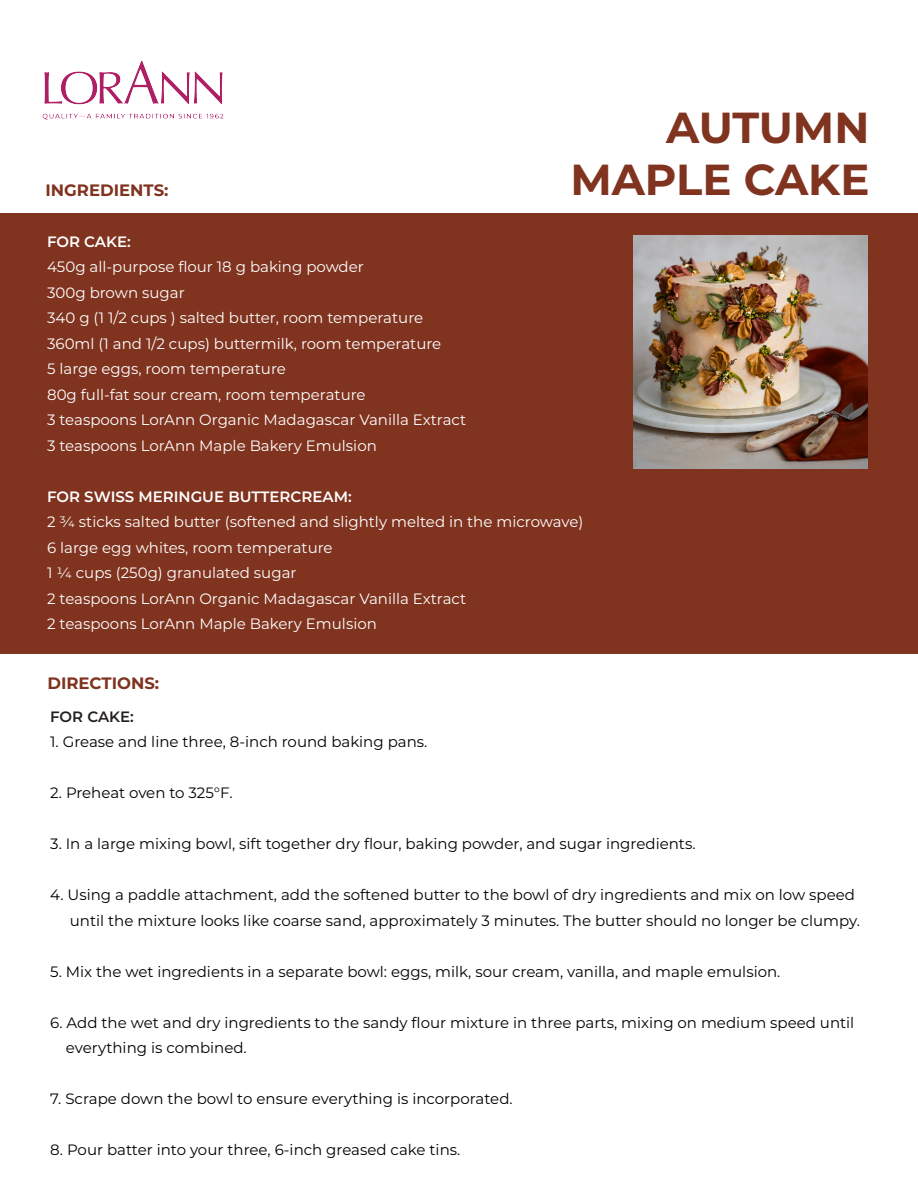
<style>
.page{position:relative;width:918px;height:1188px;background:#fff}
.page>*{position:absolute;margin:0;border:0;box-sizing:border-box;transform-origin:0 0}
.t1{font:700 43.35px/52.1px "Montserrat";color:#80331f;text-align:right}
.t2{font:700 16.5px "Montserrat";color:#80331f}
.t3{font:15px/25.5px "Montserrat";color:#000}
.t4{font:15px/25.5px "Montserrat";color:#fff}
.t5{font:600 15px "Montserrat";color:#fff}
.t6{font:600 15px "Montserrat";color:#231f20}
</style>
<div class="page">
<div style="left:0;top:213px;width:918px;height:441px;background:#80331f"></div>
<img style="left:42px;top:60px;width:182px;height:60px">
<img style="left:634px;top:235px;width:233px;height:234px">
<p class="t2" style="left:46px;top:178px;width:124px">INGREDIENTS:</p>
<h1 class="t1" style="left:570px;top:100px;width:301px">AUTUMN<br>MAPLE CAKE</h1>
<p class="t5" style="left:47px;top:231px;width:85px">FOR CAKE:</p>
<p class="t4" style="left:47px;top:254px;width:421px">450g all-purpose flour 18 g baking powder<br>300g brown sugar<br>340 g (1 1/2 cups ) salted butter, room temperature 360ml (1 and 1/2 cups) buttermilk, room temperature<br>5 large eggs, room temperature<br>80g full-fat sour cream, room temperature<br>3 teaspoons LorAnn Organic Madagascar Vanilla Extract 3 teaspoons LorAnn Maple Bakery Emulsion</p>
<p class="t5" style="left:47px;top:486px;width:306px">FOR SWISS MERINGUE BUTTERCREAM:</p>
<p class="t4" style="left:47px;top:509px;width:538px">2 ¾ sticks salted butter (softened and slightly melted in the microwave)<br>6 large egg whites, room temperature<br>1 ¼ cups (250g) granulated sugar<br>2 teaspoons LorAnn Organic Madagascar Vanilla Extract<br>2 teaspoons LorAnn Maple Bakery Emulsion</p>
<p class="t2" style="left:47px;top:671px;width:113px">DIRECTIONS:</p>
<p class="t6" style="left:50px;top:706px;width:85px">FOR CAKE:</p>
<p class="t3" style="left:50px;top:729px;width:379px">1. Grease and line three, 8-inch round baking pans.</p>
<p class="t3" style="left:50px;top:780px;width:184px">2. Preheat oven to 325°F.</p>
<p class="t3" style="left:50px;top:831px;width:647px">3. In a large mixing bowl, sift together dry flour, baking powder, and sugar ingredients.</p>
<p class="t3" style="left:70px;top:882px;width:792px;text-indent:-20px">4. Using a paddle attachment, add the softened butter to the bowl of dry ingredients and mix on low speed until the mixture looks like coarse sand, approximately 3 minutes. The butter should no longer be clumpy.</p>
<p class="t3" style="left:50px;top:958px;width:732px">5. Mix the wet ingredients in a separate bowl: eggs, milk, sour cream, vanilla, and maple emulsion.</p>
<p class="t3" style="left:66px;top:1009px;width:790px;text-indent:-16px">6. Add the wet and dry ingredients to the sandy flour mixture in three parts, mixing on medium speed until everything is combined.</p>
<p class="t3" style="left:50px;top:1086px;width:464px">7. Scrape down the bowl to ensure everything is incorporated.</p>
<p class="t3" style="left:50px;top:1137px;width:412px">8. Pour batter into your three, 6-inch greased cake tins.</p>
</div>
